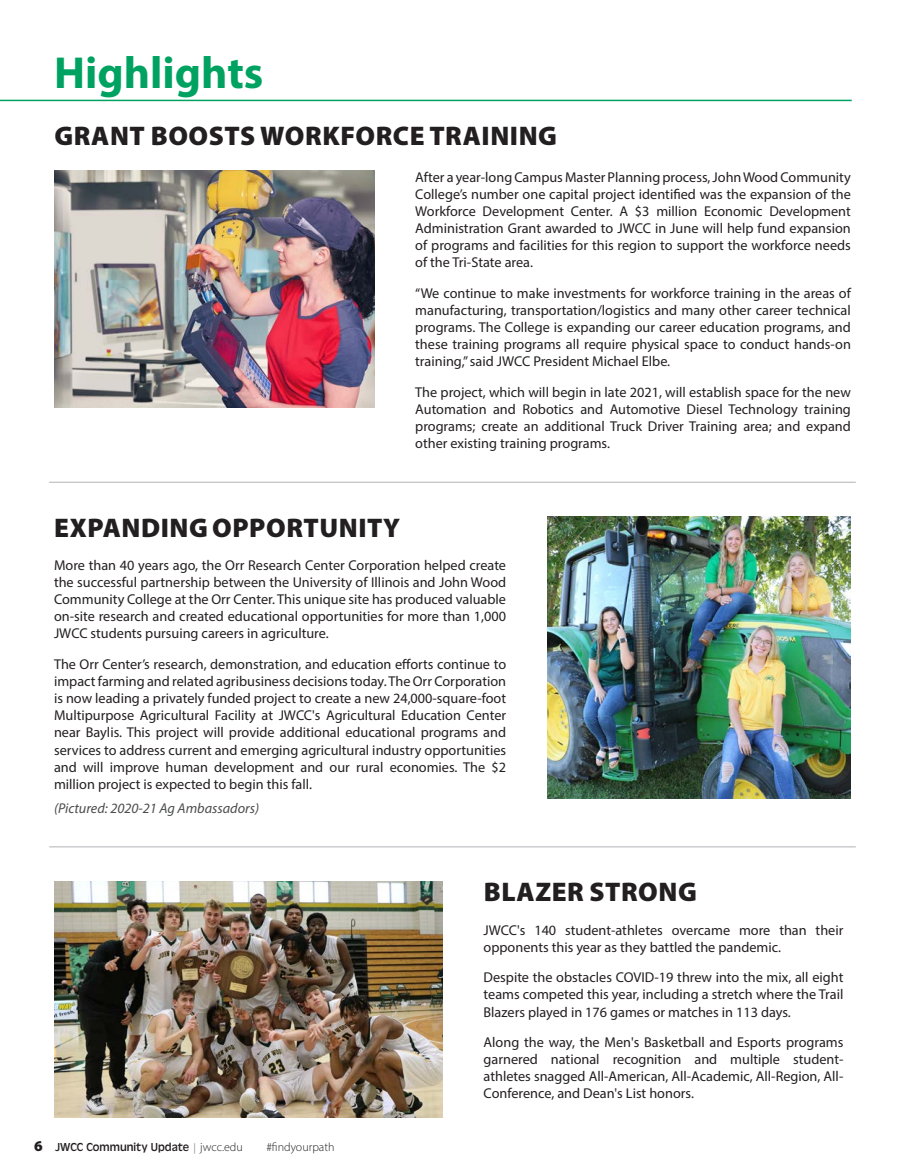
<style>
.page{position:relative;width:905px;height:1175px;background:#fff}
.page>*{position:absolute;margin:0;border:0;box-sizing:border-box;transform-origin:0 0}
.t1{font:700 45px "Myriad Pro";color:#00a261}
.t2{font:900 27px "Myriad Pro";letter-spacing:.02em;color:#231f20}
.Body_Text-_9_5pt{font:14.25px/17.1px "Myriad Pro";color:#231f20;text-align:justify}
.Body_Text-_9_5pt-2{font:italic 14.25px "Myriad Pro";color:#4b4c4d}
.t3{font:12px "Antique Oli";color:#231f20}
.t4{font:300 12px "Myriad Pro";color:#231f20}
.s1{font-family:"Myriad Pro";font-weight:900;font-size:15px}
.s2{font-family:"Trajan Pro 3";font-weight:700;font-size:10.5px;color:#939598}
.s3{font-family:"Myriad Pro";font-weight:300}
</style>
<div class="page">
<hr style="left:49px;top:846px;width:806px;height:1px;background:#b2b3b7">
<hr style="left:49px;top:482px;width:806px;height:1px;background:#b2b3b7">
<img style="left:54px;top:171px;width:320px;height:237px">
<img style="left:54px;top:881px;width:388px;height:237px">
<img style="left:547px;top:516px;width:303px;height:282px">
<hr style="left:0;top:100px;width:850px;height:1px;background:#00a261">
<p class="t1" style="left:54px;top:43px;width:211px">Highlights</p>
<p class="t2" style="left:54px;top:118px;width:504px">GRANT BOOSTS WORKFORCE TRAINING</p>
<p class="Body_Text-_9_5pt" style="left:415px;top:168px;width:437px">After a year-long Campus Master Planning process, John Wood Community College’s number one capital project identified was the expansion of the Workforce Development Center. A $3 million Economic Development Administration Grant awarded to JWCC in June will help fund expansion of programs and facilities for this region to support the workforce needs of the Tri-State area.</p>
<p class="Body_Text-_9_5pt" style="left:415px;top:284px;width:437px">“We continue to make investments for workforce training in the areas of manufacturing, transportation/logistics and many other career technical programs. The College is expanding our career education programs, and these training programs all require physical space to conduct hands-on training,” said JWCC President Michael Elbe.</p>
<p class="Body_Text-_9_5pt" style="left:415px;top:383px;width:437px">The project, which will begin in late 2021, will establish space for the new Automation and Robotics and Automotive Diesel Technology training programs; create an additional Truck Driver Training area; and expand other existing training programs.</p>
<p class="t2" style="left:54px;top:509px;width:347px">EXPANDING OPPORTUNITY</p>
<p class="Body_Text-_9_5pt" style="left:54px;top:556px;width:453px">More than 40 years ago, the Orr Research Center Corporation helped create the successful partnership between the University of Illinois and John Wood Community College at the Orr Center. This unique site has produced valuable on-site research and created educational opportunities for more than 1,000<br>JWCC students pursuing careers in agriculture.</p>
<p class="Body_Text-_9_5pt" style="left:54px;top:655px;width:453px">The Orr Center’s research, demonstration, and education efforts continue to impact farming and related agribusiness decisions today. The Orr Corporation is now leading a privately funded project to create a new 24,000-square-foot Multipurpose Agricultural Facility at JWCC's Agricultural Education Center near Baylis. This project will provide additional educational programs and services to address current and emerging agricultural industry opportunities and will improve human development and our rural economies. The $2 million project is expected to begin this fall.</p>
<p class="Body_Text-_9_5pt-2" style="left:54px;top:799px;width:206px">(Pictured: 2020-21 Ag Ambassadors)</p>
<p class="t2" style="left:484px;top:874px;width:214px">BLAZER STRONG</p>
<p class="t3" style="left:34px;top:1140px;width:210px"><span class="s1">6</span> JWCC Community Update <span class="s2">|</span> <span class="s3">jwcc.edu</span></p>
<p class="t4" style="left:266px;top:1140px;width:70px">#findyourpath</p>
<p class="Body_Text-_9_5pt" style="left:483px;top:921px;width:361px">JWCC's 140 student-athletes overcame more than their opponents this year as they battled the pandemic.</p>
<p class="Body_Text-_9_5pt" style="left:483px;top:968px;width:361px">Despite the obstacles COVID-19 threw into the mix, all eight teams competed this year, including a stretch where the Trail Blazers played in 176 games or matches in 113 days.</p>
<p class="Body_Text-_9_5pt" style="left:483px;top:1033px;width:361px">Along the way, the Men's Basketball and Esports programs garnered national recognition and multiple student&shy;athletes snagged All-American, All-Academic, All-Region, All-Conference, and Dean's List honors.</p>
</div>
